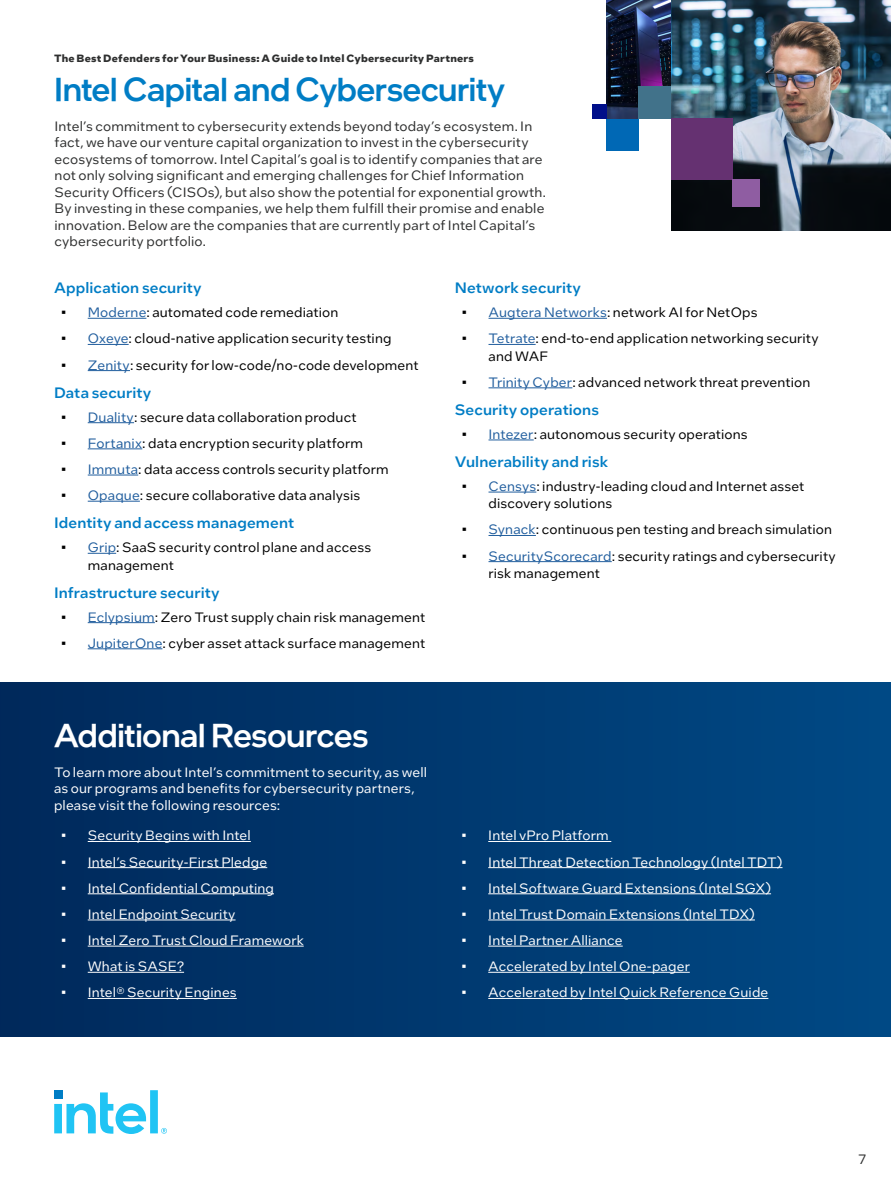
<style>
.page{position:relative;width:891px;height:1188px;background:#fff}
.page>*{position:absolute;margin:0;border:0;box-sizing:border-box;transform-origin:0 0}
.ProdName_-_Product_Name{font:500 33px "Intel One Display";color:#007dc5}
.ProdName_-_Product_Name-2{font:500 33px "Intel One Display";letter-spacing:-.005em;color:#fff}
.Mini_Header{font:500 15px "Intel One Text";letter-spacing:.01em;color:#007dc5}
.t1{font:13.5px/17.2px "Intel One Text";letter-spacing:.015em;color:#000}
.MainCopy___Caption{font:13.5px/16.5px "Intel One Text";letter-spacing:.01em;color:#fff}
.MainCopy___Caption-2{font:13.5px/16.5px "Intel One Text";letter-spacing:.01em;color:#2e2f2f}
.t2{font:700 10.5px "Intel One Text";letter-spacing:.02em;color:#2e2f2f}
.s1{color:#215e9e}
</style>
<div class="page">
<div style="left:0;top:683px;width:891px;height:353px;background:linear-gradient(to right,#01295b,#014a85)"></div>
<img style="left:606px;top:0;width:65px;height:119px">
<img style="left:671px;top:0;width:220px;height:230px">
<div style="left:606px;top:119px;width:33px;height:31px;background:#0068b5"></div>
<div style="left:671px;top:119px;width:61px;height:61px;background:#653171"></div>
<div style="left:639px;top:86px;width:32px;height:33px;background:#41728a"></div>
<div style="left:732px;top:180px;width:28px;height:27px;background:#8f5da2"></div>
<div style="left:592px;top:104px;width:14px;height:15px;background:#000f8a"></div>
<hr style="left:88px;top:841px;width:163px;height:1px;background:#fff">
<hr style="left:88px;top:867px;width:179px;height:1px;background:#fff">
<hr style="left:88px;top:893px;width:186px;height:1px;background:#fff">
<hr style="left:88px;top:920px;width:148px;height:1px;background:#fff">
<hr style="left:88px;top:946px;width:216px;height:1px;background:#fff">
<hr style="left:88px;top:972px;width:96px;height:1px;background:#fff">
<hr style="left:88px;top:998px;width:149px;height:1px;background:#fff">
<hr style="left:488px;top:841px;width:123px;height:1px;background:#fff">
<hr style="left:488px;top:867px;width:295px;height:1px;background:#fff">
<hr style="left:488px;top:893px;width:283px;height:1px;background:#fff">
<hr style="left:488px;top:920px;width:267px;height:1px;background:#fff">
<hr style="left:488px;top:946px;width:135px;height:1px;background:#fff">
<hr style="left:488px;top:972px;width:202px;height:1px;background:#fff">
<hr style="left:488px;top:998px;width:280px;height:1px;background:#fff">
<svg style="left:54px;top:1090px;width:113px;height:44px"></svg>
<hr style="left:88px;top:318px;width:58px;height:1px;background:#215e9e">
<hr style="left:88px;top:344px;width:41px;height:1px;background:#215e9e">
<hr style="left:88px;top:370px;width:42px;height:1px;background:#215e9e">
<hr style="left:88px;top:422px;width:46px;height:1px;background:#215e9e">
<hr style="left:88px;top:449px;width:54px;height:1px;background:#215e9e">
<hr style="left:88px;top:475px;width:50px;height:1px;background:#215e9e">
<hr style="left:88px;top:501px;width:52px;height:1px;background:#215e9e">
<svg style="left:88px;top:553px;width:28px;height:1px"></svg>
<hr style="left:88px;top:622px;width:67px;height:1px;background:#215e9e">
<hr style="left:88px;top:648px;width:74px;height:1px;background:#215e9e">
<hr style="left:489px;top:318px;width:118px;height:1px;background:#215e9e">
<hr style="left:489px;top:344px;width:47px;height:1px;background:#215e9e">
<hr style="left:489px;top:388px;width:83px;height:1px;background:#215e9e">
<hr style="left:489px;top:440px;width:45px;height:1px;background:#215e9e">
<hr style="left:489px;top:492px;width:47px;height:1px;background:#215e9e">
<hr style="left:489px;top:535px;width:47px;height:1px;background:#215e9e">
<hr style="left:489px;top:561px;width:123px;height:1px;background:#215e9e">
<p class="t2" style="left:54px;top:51px;width:422px">The Best Defenders for Your Business: A Guide to Intel Cybersecurity Partners</p>
<p class="ProdName_-_Product_Name" style="left:55px;top:68px;width:452px">Intel Capital and Cybersecurity</p>
<p class="MainCopy___Caption-2" style="left:55px;top:117px;width:493px">Intel’s commitment to cybersecurity extends beyond today’s ecosystem. In fact, we have our venture capital organization to invest in the cybersecurity ecosystems of tomorrow. Intel Capital’s goal is to identify companies that are not only solving significant and emerging challenges for Chief Information Security Officers (CISOs), but also show the potential for exponential growth.<br>By investing in these companies, we help them fulfill their promise and enable innovation. Below are the companies that are currently part of Intel Capital’s cybersecurity portfolio.</p>
<p class="Mini_Header" style="left:54px;top:278px;width:149px">Application security</p>
<p class="t1" style="left:61px;top:303px;width:279px">• <span class="s1">Moderne</span>: automated code remediation</p>
<p class="t1" style="left:61px;top:330px;width:332px">• <span class="s1">Oxeye</span>: cloud-native application security testing</p>
<p class="t1" style="left:61px;top:356px;width:360px">• <span class="s1">Zenity</span>: security for low-code/no-code development</p>
<p class="Mini_Header" style="left:54px;top:382px;width:99px">Data security</p>
<p class="t1" style="left:61px;top:408px;width:297px">• <span class="s1">Duality</span>: secure data collaboration product</p>
<p class="t1" style="left:61px;top:434px;width:304px">• <span class="s1">Fortanix</span>: data encryption security platform</p>
<p class="t1" style="left:61px;top:460px;width:330px">• <span class="s1">Immuta</span>: data access controls security platform</p>
<p class="t1" style="left:61px;top:486px;width:301px">• <span class="s1">Opaque</span>: secure collaborative data analysis</p>
<p class="Mini_Header" style="left:54px;top:513px;width:242px">Identity and access management</p>
<p class="t1" style="left:88px;top:538px;width:285px;text-indent:-27px">• <span class="s1">Grip</span>: SaaS security control plane and access management</p>
<p class="Mini_Header" style="left:54px;top:582px;width:167px">Infrastructure security</p>
<p class="t1" style="left:61px;top:608px;width:366px">• <span class="s1">Eclypsium</span>: Zero Trust supply chain risk management</p>
<p class="t1" style="left:61px;top:634px;width:366px">• <span class="s1">JupiterOne</span>: cyber asset attack surface management</p>
<p class="Mini_Header" style="left:455px;top:278px;width:128px">Network security</p>
<p class="t1" style="left:462px;top:303px;width:298px">• <span class="s1">Augtera Networks</span>: network AI for NetOps</p>
<p class="t1" style="left:489px;top:330px;width:332px;text-indent:-27px">• <span class="s1">Tetrate</span>: end-to-end application networking security and WAF</p>
<p class="t1" style="left:462px;top:373px;width:350px">• <span class="s1">Trinity Cyber</span>: advanced network threat prevention</p>
<p class="Mini_Header" style="left:455px;top:399px;width:146px">Security operations</p>
<p class="t1" style="left:462px;top:425px;width:288px">• <span class="s1">Intezer</span>: autonomous security operations</p>
<p class="Mini_Header" style="left:455px;top:452px;width:155px">Vulnerability and risk</p>
<p class="t1" style="left:489px;top:477px;width:317px;text-indent:-27px">• <span class="s1">Censys</span>: industry-leading cloud and Internet asset discovery solutions</p>
<p class="t1" style="left:462px;top:521px;width:372px">• <span class="s1">Synack</span>: continuous pen testing and breach simulation</p>
<p class="t1" style="left:489px;top:547px;width:349px;text-indent:-27px">• <span class="s1">SecurityScorecard</span>: security ratings and cybersecurity risk management</p>
<p class="ProdName_-_Product_Name-2" style="left:54px;top:714px;width:316px">Additional Resources</p>
<p class="MainCopy___Caption" style="left:54px;top:763px;width:375px">To learn more about Intel’s commitment to security, as well as our programs and benefits for cybersecurity partners, please visit the following resources:</p>
<p class="MainCopy___Caption" style="left:61px;top:827px;width:192px">• Security Begins with Intel</p>
<p class="MainCopy___Caption" style="left:61px;top:853px;width:208px">• Intel’s Security-First Pledge</p>
<p class="MainCopy___Caption" style="left:61px;top:879px;width:215px">• Intel Confidential Computing</p>
<p class="MainCopy___Caption" style="left:61px;top:905px;width:176px">• Intel Endpoint Security</p>
<p class="MainCopy___Caption" style="left:61px;top:932px;width:244px">• Intel Zero Trust Cloud Framework</p>
<p class="MainCopy___Caption" style="left:61px;top:958px;width:125px">• What is SASE?</p>
<p class="MainCopy___Caption" style="left:61px;top:984px;width:178px">• Intel® Security Engines</p>
<p class="MainCopy___Caption" style="left:461px;top:827px;width:149px">• Intel vPro Platform</p>
<p class="MainCopy___Caption" style="left:461px;top:853px;width:323px">• Intel Threat Detection Technology (Intel TDT)</p>
<p class="MainCopy___Caption" style="left:461px;top:879px;width:311px">• Intel Software Guard Extensions (Intel SGX)</p>
<p class="MainCopy___Caption" style="left:461px;top:905px;width:295px">• Intel Trust Domain Extensions (Intel TDX)</p>
<p class="MainCopy___Caption" style="left:461px;top:932px;width:163px">• Intel Partner Alliance</p>
<p class="MainCopy___Caption" style="left:461px;top:958px;width:230px">• Accelerated by Intel One-pager</p>
<p class="MainCopy___Caption" style="left:461px;top:984px;width:309px">• Accelerated by Intel Quick Reference Guide</p>
<p class="MainCopy___Caption-2" style="left:858px;top:1150px;width:9px">7</p>
</div>
